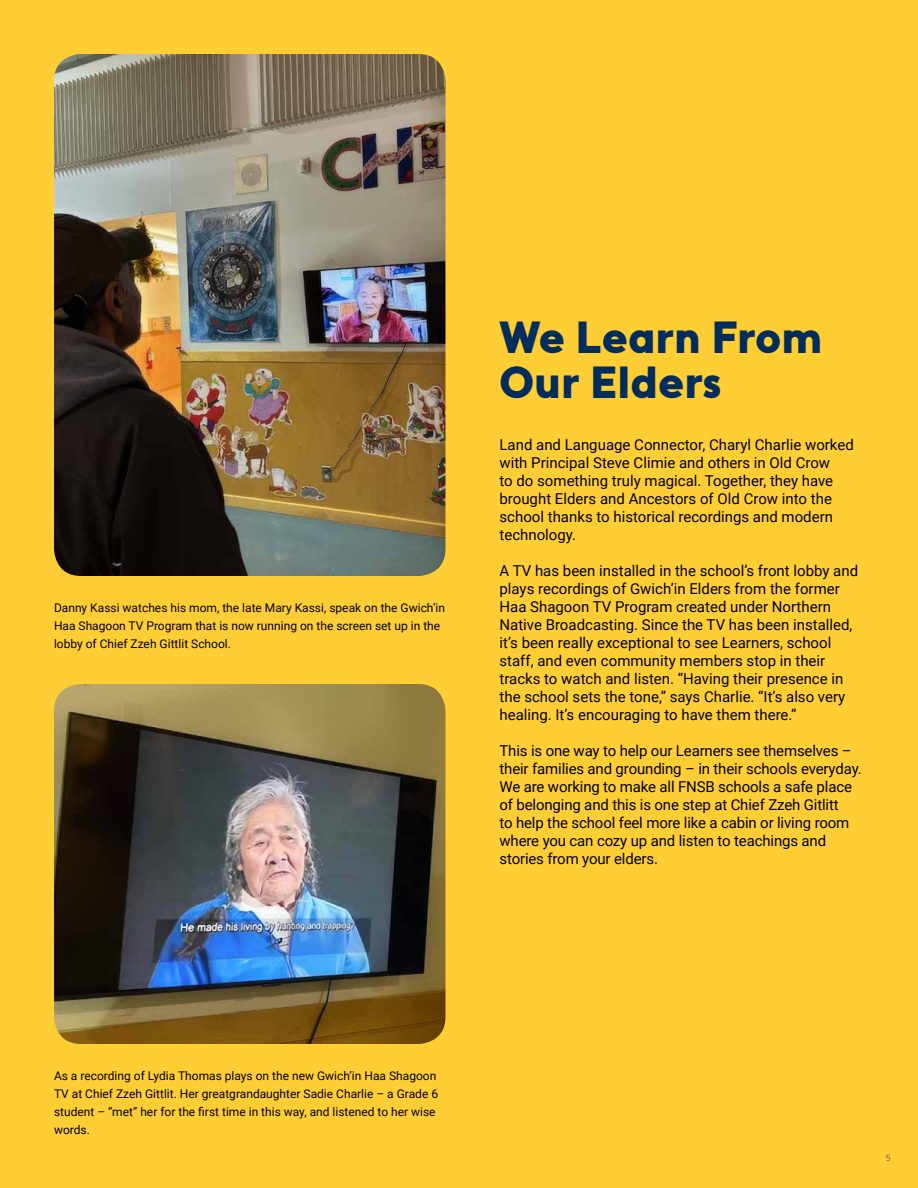
<style>
.page{position:relative;width:918px;height:1188px;background:#ffce35}
.page>*{position:absolute;margin:0;border:0;box-sizing:border-box;transform-origin:0 0}
.t1{font:900 45px/45px "Everest Pro";color:#002d5b}
.t2{font:15px/18px "Roboto";color:#000}
.t3{font:12px/18px "Roboto";color:#000}
.t4{font:9px "Everest Pro";color:#786658}
</style>
<div class="page">
<img style="left:54px;top:54px;width:392px;height:522px">
<img style="left:54px;top:684px;width:392px;height:360px">
<p class="t3" style="left:54px;top:598px;width:392px">Danny Kassi watches his mom, the late Mary Kassi, speak on the Gwich’in<br>Haa Shagoon TV Program that is now running on the screen set up in the lobby of Chief Zzeh Gittlit School.</p>
<h1 class="t1" style="left:500px;top:311px;width:325px">We Learn From<br>Our Elders</h1>
<p class="t2" style="left:500px;top:435px;width:356px">Land and Language Connector, Charyl Charlie worked with Principal Steve Climie and others in Old Crow<br>to do something truly magical. Together, they have brought Elders and Ancestors of Old Crow into the school thanks to historical recordings and modern technology.</p>
<p class="t2" style="left:500px;top:561px;width:360px">A TV has been installed in the school’s front lobby and plays recordings of Gwich’in Elders from the former Haa Shagoon TV Program created under Northern Native Broadcasting. Since the TV has been installed, it’s been really exceptional to see Learners, school staff, and even community members stop in their tracks to watch and listen. “Having their presence in the school sets the tone,” says Charlie. “It’s also very healing. It’s encouraging to have them there.”</p>
<p class="t2" style="left:500px;top:741px;width:364px">This is one way to help our Learners see themselves – their families and grounding – in their schools everyday.<br>We are working to make all FNSB schools a safe place of belonging and this is one step at Chief Zzeh Gitlitt<br>to help the school feel more like a cabin or living room where you can cozy up and listen to teachings and stories from your elders.</p>
<p class="t3" style="left:54px;top:1066px;width:386px">As a recording of Lydia Thomas plays on the new Gwich’in Haa Shagoon TV at Chief Zzeh Gittlit. Her greatgrandaughter Sadie Charlie – a Grade 6 student – “met” her for the first time in this way, and listened to her wise words.</p>
<p class="t4" style="left:886px;top:1151px;width:7px">5</p>
</div>
